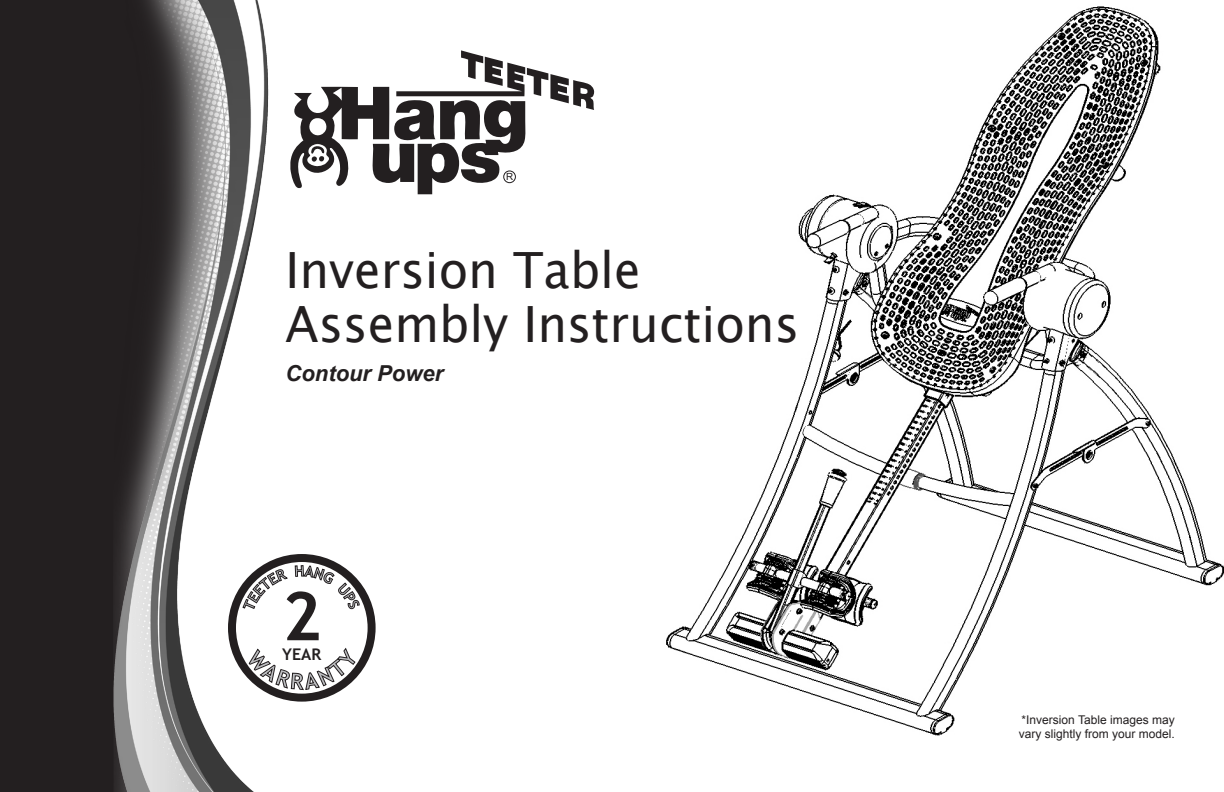
<style>
.page{position:relative;width:1224px;height:792px;background:#fff}
.page>*{position:absolute;margin:0;border:0;box-sizing:border-box;transform-origin:0 0}
.t1{font:700 67px "Trebuchet MS";color:#231f20}
.t2{font:50px/54px "Lucida Sans Unicode";color:#231f20;scale:.96 1}
.t3{font:italic 700 22px "Arial";color:#231f20}
.t4{font:700 16px "Trebuchet MS";color:#231f20}
.t5{font:12px/14px "Arial";color:#231f20}
.t6{font:9.8px "Arial";color:#231f20}
</style>
<div class="page">
<img style="left:666px;top:6px;width:558px;height:730px">
<svg style="left:290px;top:50px;width:305px;height:144px"></svg>
<div style="left:503px;top:171px;width:13px;height:12px;border:1px solid #231f20;border-radius:50%"></div>
<div style="left:0;top:0;width:114px;height:792px;background:#231f20"></div>
<img style="left:114px;top:0;width:155px;height:792px">
<div style="left:228px;top:554px;width:148px;height:148px;background:#231f20;border-radius:50%"></div>
<div style="left:236px;top:562px;width:132px;height:132px;background:#fff;border-radius:50%"></div>
<svg style="left:242px;top:568px;width:46px;height:41px"></svg>
<svg style="left:295px;top:565px;width:65px;height:45px"></svg>
<svg style="left:246px;top:648px;width:112px;height:42px"></svg>
<p class="t6" style="left:506px;top:171px;width:9px">R</p>
<h2 class="t2" style="left:286px;top:247px;width:537px">Inversion Table<br>Assembly Instructions</h2>
<h3 class="t3" style="left:286px;top:360px;width:159px">Contour Power</h3>
<h1 class="t1" style="left:282px;top:578px;width:41px">2</h1>
<h3 class="t4" style="left:282px;top:645px;width:41px">YEAR</h3>
<p class="t5" style="left:1019px;top:714px;width:158px">*Inversion Table images may vary slightly from your model.</p>
</div>
